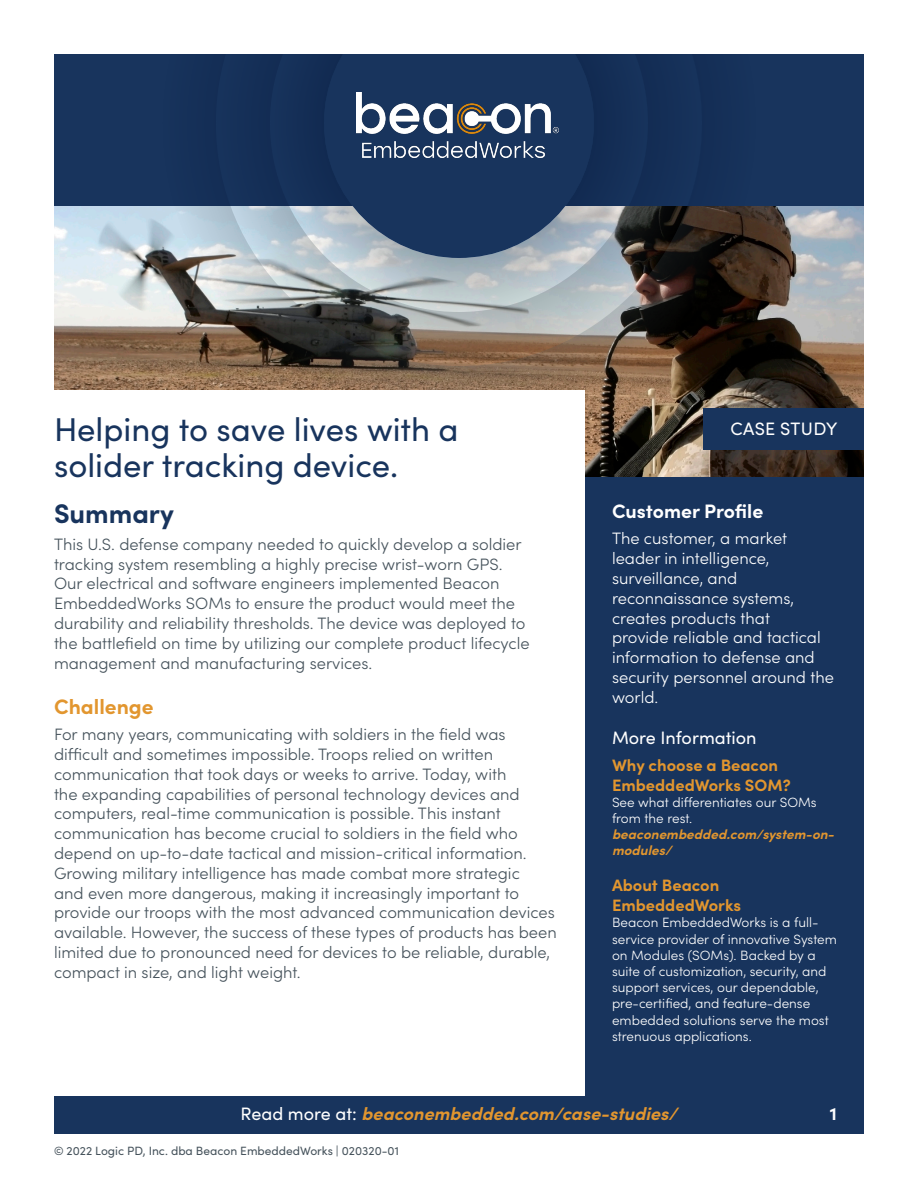
<style>
.page{position:relative;width:918px;height:1188px;background:#fff}
.page>*{position:absolute;margin:0;border:0;box-sizing:border-box;transform-origin:0 0}
.t1{font:33px "Sofia Pro";color:#18345d}
.Summary_-_Heading{font:700 27px "Sofia Pro";color:#18345d}
.Challenge__Solution{font:700 21px "Sofia Pro";color:#e2962f}
.Customer_Profiles{font:700 19.5px "Sofia Pro";letter-spacing:-.005em;color:#fff}
.t2{font:italic 700 18px "Sofia Pro";color:#e2962f}
.More_Info_-_Heading{font:18px "Sofia Pro";color:#fff}
.More_Info_-_Heading-2{font:18px "Sofia Pro";letter-spacing:.02em;color:#fff}
.t3{font:700 18px "Sofia Pro";color:#fff}
.Body_-_Gray{font:300 16.5px/19.8px "Sofia Pro";color:#46535c}
.Customer_Profiles-2{font:300 16.5px/19.8px "Sofia Pro";color:#fff}
.More_Info_-_SubHeadi{font:700 16.5px/19.8px "Sofia Pro";color:#e2962f}
.More_Info_-_Body{font:300 13.5px/16.2px "Sofia Pro";color:#fff}
.More_Info_-_Body-2{font:italic 700 13.5px/16.2px "Sofia Pro";color:#e2962f}
.t4{font:12px "Sofia Pro";color:#46535c}
.s1{font-weight:400;font-style:normal;color:#fff}
</style>
<div class="page">
<div style="left:54px;top:477px;width:810px;height:657px;background:#18345d"></div>
<div style="left:54px;top:54px;width:810px;height:153px;background:#18345d"></div>
<div style="left:46px;top:477px;width:539px;height:618px;background:#fff"></div>
<img style="left:54px;top:207px;width:810px;height:270px">
<svg style="left:162px;top:207px;width:594px;height:213px;background:#6e5e4e"></svg>
<svg style="left:216px;top:207px;width:486px;height:159px;background:#696159"></svg>
<svg style="left:270px;top:54px;width:378px;height:258px"></svg>
<div style="left:703px;top:408px;width:161px;height:42px;background:#18345d"></div>
<div style="left:47px;top:390px;width:538px;height:101px;background:#fff"></div>
<p class="t1" style="left:54px;top:405px;width:406px">Helping to save lives with a</p>
<p class="More_Info_-_Heading-2" style="left:730px;top:415px;width:108px">CASE STUDY</p>
<p class="t1" style="left:54px;top:441px;width:346px">solider tracking device.</p>
<p class="Summary_-_Heading" style="left:54px;top:493px;width:121px">Summary</p>
<p class="Body_-_Gray" style="left:54px;top:533px;width:477px">This U.S. defense company needed to quickly develop a soldier tracking system resembling a highly precise wrist-worn GPS.<br>Our electrical and software engineers implemented Beacon EmbeddedWorks SOMs to ensure the product would meet the durability and reliability thresholds. The device was deployed to the battlefield on time by utilizing our complete product lifecycle management and manufacturing services.</p>
<p class="Challenge__Solution" style="left:54px;top:690px;width:101px">Challenge</p>
<p class="Body_-_Gray" style="left:54px;top:724px;width:504px">For many years, communicating with soldiers in the field was difficult and sometimes impossible. Troops relied on written communication that took days or weeks to arrive. Today, with<br>the expanding capabilities of personal technology devices and computers, real-time communication is possible. This instant communication has become crucial to soldiers in the field who depend on up-to-date tactical and mission-critical information.<br>Growing military intelligence has made combat more strategic<br>and even more dangerous, making it increasingly important to provide our troops with the most advanced communication devices available. However, the success of these types of products has been limited due to pronounced need for devices to be reliable, durable, compact in size, and light weight.</p>
<p class="Customer_Profiles" style="left:612px;top:496px;width:153px">Customer Profile</p>
<p class="Customer_Profiles-2" style="left:612px;top:528px;width:184px">The customer, a market leader in intelligence, surveillance, and reconnaissance systems,</p>
<p class="Customer_Profiles-2" style="left:612px;top:607px;width:224px">creates products that<br>provide reliable and tactical information to defense and security personnel around the world.</p>
<p class="More_Info_-_Heading" style="left:612px;top:725px;width:146px">More Information</p>
<p class="More_Info_-_SubHeadi" style="left:612px;top:754px;width:180px">Why choose a Beacon<br>EmbeddedWorks SOM?</p>
<p class="More_Info_-_Body" style="left:612px;top:793px;width:206px">See what differentiates our SOMs from the rest.</p>
<p class="More_Info_-_Body-2" style="left:612px;top:825px;width:224px">beaconembedded.com/system-on&shy;modules/</p>
<p class="More_Info_-_SubHeadi" style="left:612px;top:874px;width:131px">About Beacon<br>EmbeddedWorks</p>
<p class="More_Info_-_Body" style="left:612px;top:914px;width:226px">Beacon EmbeddedWorks is a full&shy;service provider of innovative System on Modules (SOMs). Backed by a suite of customization, security, and support services, our dependable, pre-certified, and feature-dense embedded solutions serve the most strenuous applications.</p>
<p class="t2" style="left:241px;top:1100px;width:438px"><span class="s1">Read more at:</span> beaconembedded.com/case-studies/</p>
<p class="t3" style="left:830px;top:1100px;width:9px">1</p>
<p class="t4" style="left:54px;top:1142px;width:346px">© 2022 Logic PD, Inc. dba Beacon EmbeddedWorks | 020320-01</p>
</div>
